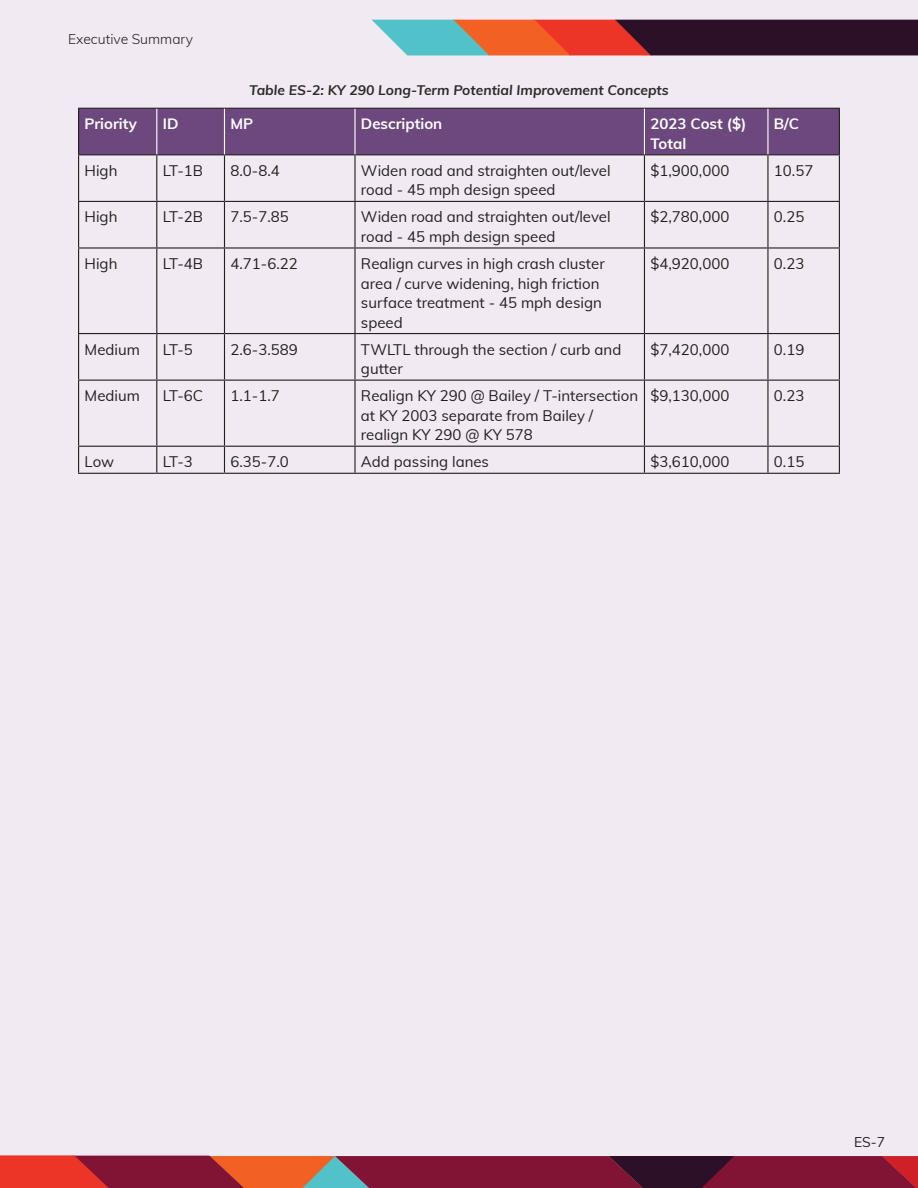
<style>
.page{position:relative;width:918px;height:1188px;background:#f2eaf3}
.page>*{position:absolute;margin:0;border:0;box-sizing:border-box;transform-origin:0 0}
.Body{font:15px/19.5px "Muli";color:#231f20}
.Body-2{font:700 15px/19.5px "Muli";color:#fff}
.t1{font:italic 700 13.8px "Muli";color:#2e2b2c}
.t2{font:300 13.8px "Muli";color:#231f20}
.t3{font:13.8px "Muli";color:#231f20}
</style>
<div class="page">
<svg style="left:0;top:1156px;width:918px;height:32px;background:#8e2435"></svg>
<svg style="left:372px;top:20px;width:546px;height:35px;background:#714345"></svg>
<div style="left:79px;top:109px;width:760px;height:45px;background:#6c487e"></div>
<hr style="left:78px;top:108px;width:79px;height:1px;background:#231f20">
<hr style="left:78px;top:109px;width:1px;height:45px;background:#231f20">
<hr style="left:157px;top:108px;width:67px;height:1px;background:#231f20">
<hr style="left:224px;top:108px;width:131px;height:1px;background:#231f20">
<hr style="left:355px;top:108px;width:289px;height:1px;background:#231f20">
<hr style="left:644px;top:108px;width:124px;height:1px;background:#231f20">
<hr style="left:768px;top:108px;width:72px;height:1px;background:#231f20">
<hr style="left:839px;top:109px;width:1px;height:45px;background:#231f20">
<hr style="left:78px;top:154px;width:79px;height:1px;background:#231f20">
<hr style="left:157px;top:154px;width:67px;height:1px;background:#231f20">
<hr style="left:224px;top:154px;width:131px;height:1px;background:#231f20">
<hr style="left:355px;top:154px;width:289px;height:1px;background:#231f20">
<hr style="left:644px;top:154px;width:124px;height:1px;background:#231f20">
<hr style="left:768px;top:154px;width:72px;height:1px;background:#231f20">
<hr style="left:156px;top:109px;width:1px;height:45px;background:#fff">
<hr style="left:224px;top:109px;width:1px;height:45px;background:#fff">
<hr style="left:354px;top:109px;width:2px;height:45px;background:#fff">
<hr style="left:644px;top:109px;width:1px;height:45px;background:#fff">
<hr style="left:767px;top:109px;width:2px;height:45px;background:#fff">
<hr style="left:78px;top:155px;width:1px;height:46px;background:#231f20">
<hr style="left:156px;top:155px;width:1px;height:46px;background:#231f20">
<hr style="left:224px;top:155px;width:1px;height:46px;background:#231f20">
<hr style="left:354px;top:155px;width:2px;height:46px;background:#231f20">
<hr style="left:644px;top:155px;width:1px;height:46px;background:#231f20">
<hr style="left:767px;top:155px;width:2px;height:46px;background:#231f20">
<hr style="left:839px;top:155px;width:1px;height:46px;background:#231f20">
<hr style="left:78px;top:201px;width:79px;height:1px;background:#231f20">
<hr style="left:78px;top:202px;width:1px;height:45px;background:#231f20">
<hr style="left:157px;top:201px;width:67px;height:1px;background:#231f20">
<hr style="left:156px;top:202px;width:1px;height:45px;background:#231f20">
<hr style="left:224px;top:201px;width:131px;height:1px;background:#231f20">
<hr style="left:224px;top:202px;width:1px;height:45px;background:#231f20">
<hr style="left:355px;top:201px;width:289px;height:1px;background:#231f20">
<hr style="left:354px;top:202px;width:2px;height:45px;background:#231f20">
<hr style="left:644px;top:201px;width:124px;height:1px;background:#231f20">
<hr style="left:644px;top:202px;width:1px;height:45px;background:#231f20">
<hr style="left:768px;top:201px;width:72px;height:1px;background:#231f20">
<hr style="left:767px;top:202px;width:2px;height:45px;background:#231f20">
<hr style="left:839px;top:202px;width:1px;height:45px;background:#231f20">
<hr style="left:78px;top:247px;width:79px;height:2px;background:#231f20">
<hr style="left:78px;top:249px;width:1px;height:84px;background:#231f20">
<hr style="left:157px;top:247px;width:67px;height:2px;background:#231f20">
<hr style="left:156px;top:249px;width:1px;height:84px;background:#231f20">
<hr style="left:224px;top:247px;width:131px;height:2px;background:#231f20">
<hr style="left:224px;top:249px;width:1px;height:84px;background:#231f20">
<hr style="left:355px;top:247px;width:289px;height:2px;background:#231f20">
<hr style="left:354px;top:249px;width:2px;height:84px;background:#231f20">
<hr style="left:644px;top:247px;width:124px;height:2px;background:#231f20">
<hr style="left:644px;top:249px;width:1px;height:84px;background:#231f20">
<hr style="left:768px;top:247px;width:72px;height:2px;background:#231f20">
<hr style="left:767px;top:249px;width:2px;height:84px;background:#231f20">
<hr style="left:839px;top:249px;width:1px;height:84px;background:#231f20">
<hr style="left:78px;top:333px;width:79px;height:1px;background:#231f20">
<hr style="left:78px;top:334px;width:1px;height:46px;background:#231f20">
<hr style="left:157px;top:333px;width:67px;height:1px;background:#231f20">
<hr style="left:156px;top:334px;width:1px;height:46px;background:#231f20">
<hr style="left:224px;top:333px;width:131px;height:1px;background:#231f20">
<hr style="left:224px;top:334px;width:1px;height:46px;background:#231f20">
<hr style="left:355px;top:333px;width:289px;height:1px;background:#231f20">
<hr style="left:354px;top:334px;width:2px;height:46px;background:#231f20">
<hr style="left:644px;top:333px;width:124px;height:1px;background:#231f20">
<hr style="left:644px;top:334px;width:1px;height:46px;background:#231f20">
<hr style="left:768px;top:333px;width:72px;height:1px;background:#231f20">
<hr style="left:767px;top:334px;width:2px;height:46px;background:#231f20">
<hr style="left:839px;top:334px;width:1px;height:46px;background:#231f20">
<hr style="left:78px;top:380px;width:79px;height:1px;background:#231f20">
<hr style="left:78px;top:381px;width:1px;height:65px;background:#231f20">
<hr style="left:157px;top:380px;width:67px;height:1px;background:#231f20">
<hr style="left:156px;top:381px;width:1px;height:65px;background:#231f20">
<hr style="left:224px;top:380px;width:131px;height:1px;background:#231f20">
<hr style="left:224px;top:381px;width:1px;height:65px;background:#231f20">
<hr style="left:355px;top:380px;width:289px;height:1px;background:#231f20">
<hr style="left:354px;top:381px;width:2px;height:65px;background:#231f20">
<hr style="left:644px;top:380px;width:124px;height:1px;background:#231f20">
<hr style="left:644px;top:381px;width:1px;height:65px;background:#231f20">
<hr style="left:768px;top:380px;width:72px;height:1px;background:#231f20">
<hr style="left:767px;top:381px;width:2px;height:65px;background:#231f20">
<hr style="left:839px;top:381px;width:1px;height:65px;background:#231f20">
<hr style="left:78px;top:446px;width:79px;height:1px;background:#231f20">
<svg style="left:78px;top:447px;width:1px;height:26px"></svg>
<hr style="left:157px;top:446px;width:67px;height:1px;background:#231f20">
<svg style="left:156px;top:447px;width:1px;height:26px"></svg>
<hr style="left:224px;top:446px;width:131px;height:1px;background:#231f20">
<svg style="left:224px;top:447px;width:1px;height:26px"></svg>
<hr style="left:355px;top:446px;width:289px;height:1px;background:#231f20">
<hr style="left:354px;top:447px;width:2px;height:26px;background:#231f20">
<hr style="left:644px;top:446px;width:124px;height:1px;background:#231f20">
<svg style="left:644px;top:447px;width:1px;height:26px"></svg>
<hr style="left:768px;top:446px;width:72px;height:1px;background:#231f20">
<hr style="left:767px;top:447px;width:2px;height:26px;background:#231f20">
<svg style="left:839px;top:447px;width:1px;height:26px"></svg>
<hr style="left:78px;top:473px;width:79px;height:1px;background:#231f20">
<hr style="left:157px;top:473px;width:67px;height:1px;background:#231f20">
<hr style="left:224px;top:473px;width:131px;height:1px;background:#231f20">
<hr style="left:355px;top:473px;width:289px;height:1px;background:#231f20">
<hr style="left:644px;top:473px;width:124px;height:1px;background:#231f20">
<hr style="left:768px;top:473px;width:72px;height:1px;background:#231f20">
<p class="t2" style="left:68px;top:29px;width:126px">Executive Summary</p>
<p class="t1" style="left:249px;top:80px;width:421px">Table ES-2: KY 290 Long-Term Potential Improvement Concepts</p>
<p class="Body-2" style="left:85px;top:113px;width:54px">Priority</p>
<p class="Body-2" style="left:163px;top:113px;width:17px">ID</p>
<p class="Body-2" style="left:230px;top:113px;width:24px">MP</p>
<p class="Body-2" style="left:361px;top:113px;width:83px">Description</p>
<p class="Body-2" style="left:650px;top:113px;width:98px">2023 Cost ($)<br>Total</p>
<p class="Body-2" style="left:774px;top:113px;width:27px">B/C</p>
<p class="Body" style="left:85px;top:160px;width:34px">High</p>
<p class="Body" style="left:163px;top:160px;width:42px">LT-1B</p>
<p class="Body" style="left:230px;top:160px;width:51px">8.0-8.4</p>
<p class="Body" style="left:361px;top:160px;width:251px">Widen road and straighten out/level road - 45 mph design speed</p>
<p class="Body" style="left:650px;top:160px;width:80px">$1,900,000</p>
<p class="Body" style="left:774px;top:160px;width:41px">10.57</p>
<p class="Body" style="left:85px;top:207px;width:34px">High</p>
<p class="Body" style="left:163px;top:207px;width:42px">LT-2B</p>
<p class="Body" style="left:230px;top:207px;width:60px">7.5-7.85</p>
<p class="Body" style="left:361px;top:207px;width:251px">Widen road and straighten out/level road - 45 mph design speed</p>
<p class="Body" style="left:650px;top:207px;width:80px">$2,780,000</p>
<p class="Body" style="left:774px;top:207px;width:32px">0.25</p>
<p class="Body" style="left:85px;top:253px;width:34px">High</p>
<p class="Body" style="left:163px;top:253px;width:42px">LT-4B</p>
<p class="Body" style="left:230px;top:253px;width:69px">4.71-6.22</p>
<p class="Body" style="left:361px;top:253px;width:245px">Realign curves in high crash cluster area / curve widening, high friction surface treatment - 45 mph design speed</p>
<p class="Body" style="left:650px;top:253px;width:80px">$4,920,000</p>
<p class="Body" style="left:774px;top:253px;width:32px">0.23</p>
<p class="Body" style="left:85px;top:339px;width:57px">Medium</p>
<p class="Body" style="left:163px;top:339px;width:32px">LT-5</p>
<p class="Body" style="left:230px;top:339px;width:69px">2.6-3.589</p>
<p class="Body" style="left:361px;top:339px;width:262px">TWLTL through the section / curb and gutter</p>
<p class="Body" style="left:650px;top:339px;width:80px">$7,420,000</p>
<p class="Body" style="left:774px;top:339px;width:32px">0.19</p>
<p class="Body" style="left:85px;top:385px;width:57px">Medium</p>
<p class="Body" style="left:163px;top:385px;width:42px">LT-6C</p>
<p class="Body" style="left:230px;top:385px;width:51px">1.1-1.7</p>
<p class="Body" style="left:361px;top:385px;width:279px">Realign KY 290 @ Bailey / T-intersection at KY 2003 separate from Bailey / realign KY 290 @ KY 578</p>
<p class="Body" style="left:650px;top:385px;width:80px">$9,130,000</p>
<p class="Body" style="left:774px;top:385px;width:32px">0.23</p>
<p class="Body" style="left:85px;top:451px;width:31px">Low</p>
<p class="Body" style="left:163px;top:451px;width:32px">LT-3</p>
<p class="Body" style="left:230px;top:451px;width:60px">6.35-7.0</p>
<p class="Body" style="left:361px;top:451px;width:130px">Add passing lanes</p>
<p class="Body" style="left:650px;top:451px;width:80px">$3,610,000</p>
<p class="Body" style="left:774px;top:451px;width:32px">0.15</p>
<p class="t3" style="left:854px;top:1132px;width:32px">ES-7</p>
</div>
